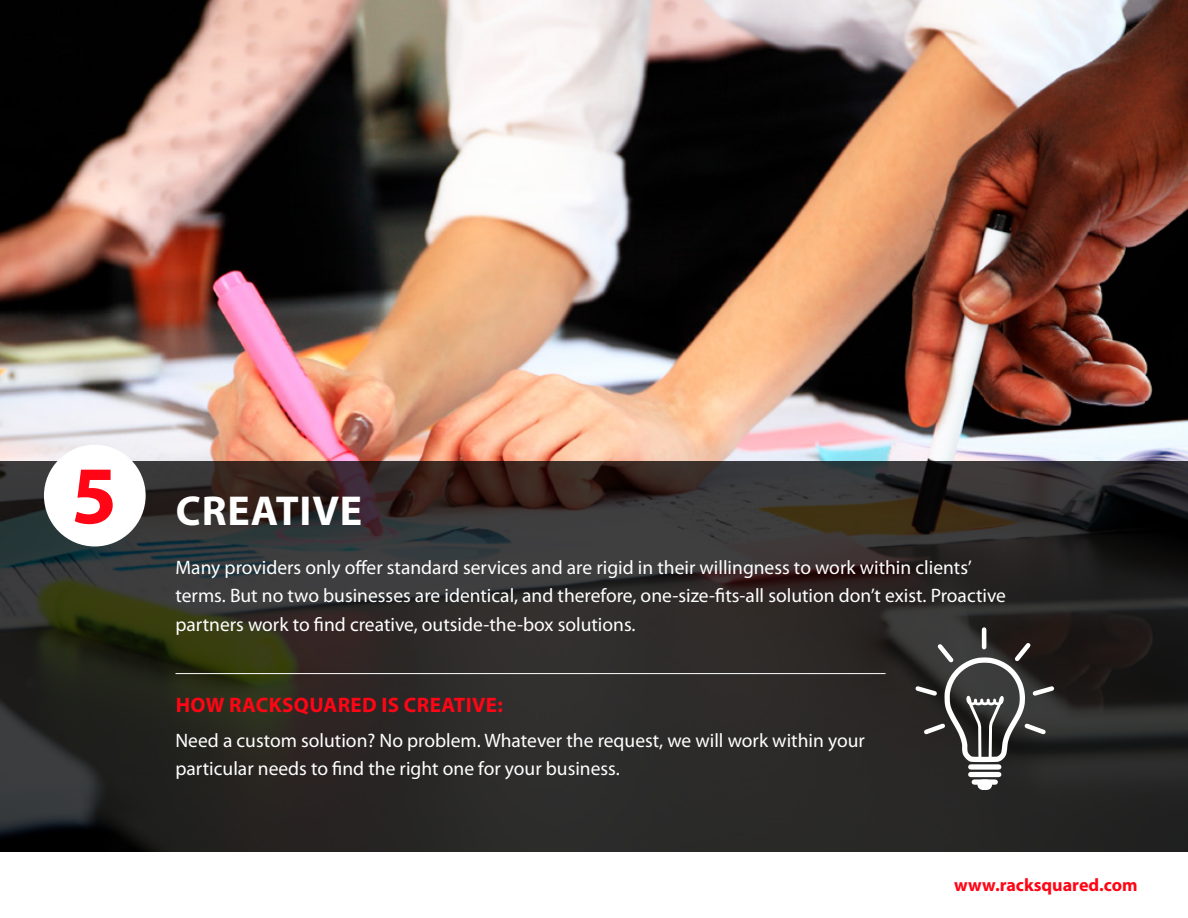
<style>
.page{position:relative;width:1188px;height:918px;background:#fff}
.page>*{position:absolute;margin:0;border:0;box-sizing:border-box;transform-origin:0 0}
.t1{font:700 42px "Myriad Pro";letter-spacing:.02em;color:#fff}
.t2{font:700 21px "Myriad Pro";letter-spacing:.02em;color:#ff0515}
.t3{font:19.5px/28.5px "Myriad Pro";color:#fff}
.t4{font:700 18px "Myriad Pro";color:#ff0515}
.s1{font-size:82.5px;color:#ff0515}
</style>
<div class="page">
<img style="left:0;top:0;width:1188px;height:461px">
<svg style="left:0;top:461px;width:1188px;height:391px;background:#2c2a27"></svg>
<div style="left:44px;top:445px;width:102px;height:101px;background:#fff;border-radius:50%"></div>
<hr style="left:176px;top:673px;width:710px;height:1px;background:#fff">
<div style="left:974px;top:779px;width:21px;height:6px;background:#fff"></div>
<div style="left:971px;top:772px;width:28px;height:5px;background:#fff"></div>
<div style="left:971px;top:764px;width:28px;height:6px;background:#fff"></div>
<hr style="left:983px;top:779px;width:4px;height:11px;background:#fff">
<svg style="left:912px;top:625px;width:146px;height:141px;background:#474645"></svg>
<h1 class="t1" style="left:71px;top:483px;width:293px"><span class="s1">5</span> CREATIVE</h1>
<p class="t3" style="left:176px;top:553px;width:832px">Many providers only offer standard services and are rigid in their willingness to work within clients’ terms. But no two businesses are identical, and therefore, one-size-fits-all solution don’t exist. Proactive partners work to find creative, outside-the-box solutions.</p>
<p class="t2" style="left:176px;top:691px;width:329px">HOW RACKSQUARED IS CREATIVE:</p>
<p class="t3" style="left:176px;top:726px;width:691px">Need a custom solution? No problem. Whatever the request, we will work within your particular needs to find the right one for your business.</p>
<p class="t4" style="left:954px;top:873px;width:185px">www.racksquared.com</p>
</div>
